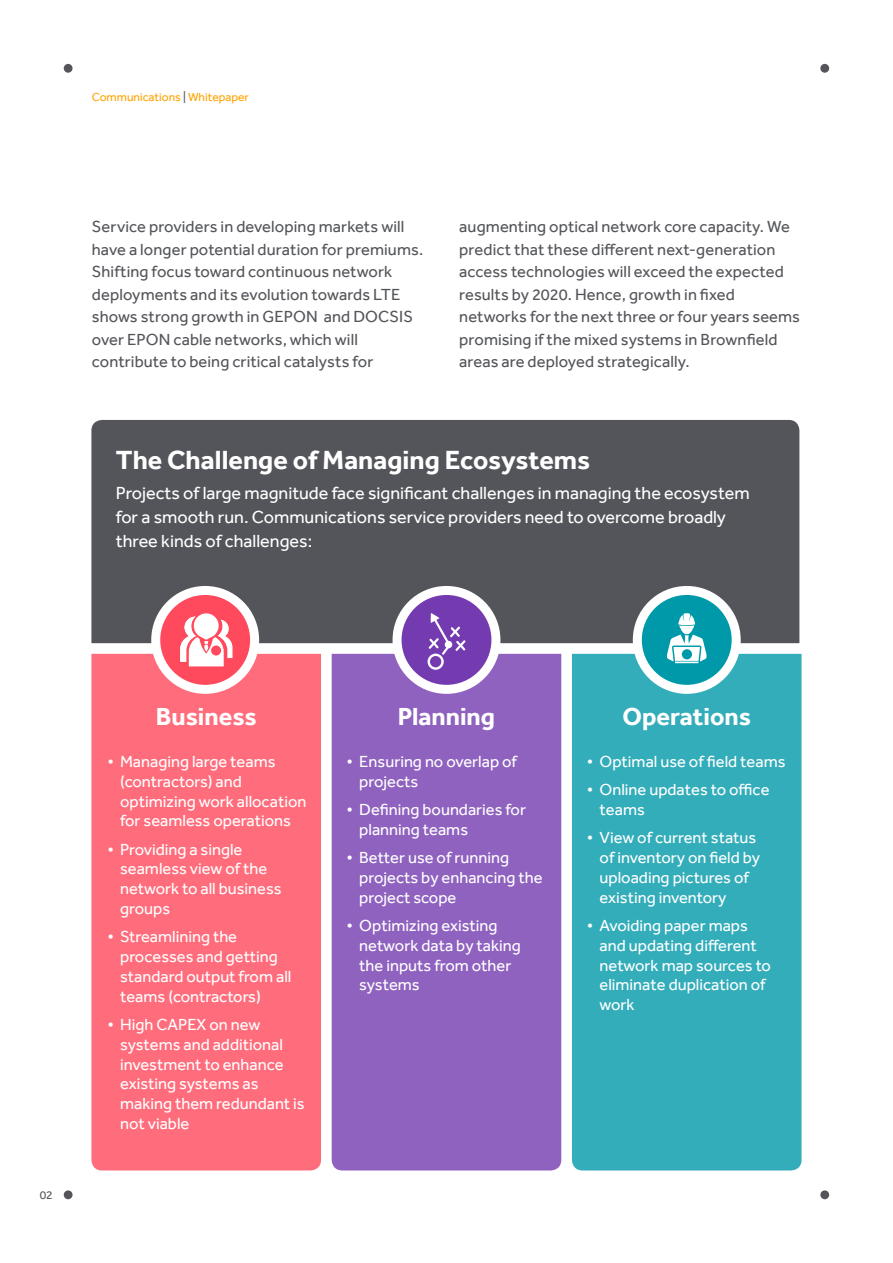
<style>
.page{position:relative;width:893px;height:1263px;background:#fff}
.page>*{position:absolute;margin:0;border:0;box-sizing:border-box;transform-origin:0 0}
.bullet_points{font:700 27px "Effra";color:#fff}
.t1{font:700 25.35px "Effra";color:#fff}
.t2{font:18px/24px "Effra";color:#fff}
.t3{font:16.5px/19.8px "Effra";color:#fff}
.body_content{font:16.5px/22.5px "Effra";letter-spacing:.005em;color:#54555a}
.t4{font:12px "Effra";color:#ffa300}
.t5{font:12px "Effra";color:#54555a}
.s1{color:#54555a}
</style>
<div class="page">
<div style="left:64px;top:1190px;width:9px;height:9px;background:#54555a;border-radius:50%"></div>
<div style="left:820px;top:1190px;width:9px;height:9px;background:#54555a;border-radius:50%"></div>
<div style="left:820px;top:64px;width:9px;height:9px;background:#54555a;border-radius:50%"></div>
<div style="left:64px;top:64px;width:9px;height:9px;background:#54555a;border-radius:50%"></div>
<div style="left:91px;top:420px;width:708px;height:223px;background:#54555a"></div>
<div style="left:91px;top:654px;width:230px;height:516px;background:#ff6d7c"></div>
<div style="left:332px;top:654px;width:229px;height:516px;background:#8f62c0"></div>
<div style="left:572px;top:654px;width:229px;height:516px;background:#33adba"></div>
<svg style="left:156px;top:590px;width:99px;height:99px;fill:#ff495c"></svg>
<div style="left:151px;top:586px;width:108px;height:108px;border:9px solid #fff;border-radius:50%"></div>
<svg style="left:397px;top:590px;width:99px;height:99px;background:#8857bc"></svg>
<div style="left:393px;top:586px;width:107px;height:108px;border:9px solid #fff;border-radius:50%"></div>
<svg style="left:637px;top:590px;width:99px;height:99px;background:#25a7b5"></svg>
<div style="left:633px;top:586px;width:108px;height:108px;border:9px solid #fff;border-radius:50%"></div>
<svg style="left:180px;top:613px;width:52px;height:53px"></svg>
<svg style="left:428px;top:613px;width:38px;height:57px;background:#8e60bf"></svg>
<svg style="left:666px;top:613px;width:41px;height:50px"></svg>
<p class="t4" style="left:92px;top:90px;width:159px">Communications <span class="s1">|</span> Whitepaper</p>
<p class="body_content" style="left:92px;top:215px;width:333px">Service providers in developing markets will have a longer potential duration for premiums.</p>
<p class="body_content" style="left:92px;top:260px;width:302px">Shifting focus toward continuous network</p>
<p class="body_content" style="left:92px;top:283px;width:310px">deployments and its evolution towards LTE</p>
<p class="body_content" style="left:92px;top:305px;width:323px">shows strong growth in GEPON and DOCSIS over EPON cable networks, which will</p>
<p class="body_content" style="left:92px;top:350px;width:283px">contribute to being critical catalysts for</p>
<p class="body_content" style="left:459px;top:215px;width:342px">augmenting optical network core capacity. We predict that these different next-generation access technologies will exceed the expected results by 2020. Hence, growth in fixed networks for the next three or four years seems promising if the mixed systems in Brownfield areas are deployed strategically.</p>
<p class="bullet_points" style="left:116px;top:444px;width:476px">The Challenge of Managing Ecosystems</p>
<p class="t2" style="left:116px;top:481px;width:635px">Projects of large magnitude face significant challenges in managing the ecosystem for a smooth run. Communications service providers need to overcome broadly three kinds of challenges:</p>
<p class="t5" style="left:40px;top:1188px;width:15px">02</p>
<p class="t1" style="left:156px;top:701px;width:102px">Business</p>
<p class="t1" style="left:398px;top:701px;width:99px">Planning</p>
<p class="t1" style="left:622px;top:701px;width:130px">Operations</p>
<p class="t3" style="left:120px;top:751px;width:188px;text-indent:-13px">• Managing large teams (contractors) and optimizing work allocation for seamless operations</p>
<p class="t3" style="left:120px;top:839px;width:163px;text-indent:-13px">• Providing a single seamless view of the network to all business groups</p>
<p class="t3" style="left:120px;top:927px;width:173px;text-indent:-13px">• Streamlining the processes and getting standard output from all teams (contractors)</p>
<p class="t3" style="left:120px;top:1014px;width:186px;text-indent:-13px">• High CAPEX on new systems and additional investment to enhance existing systems as making them redundant is not viable</p>
<p class="t3" style="left:359px;top:751px;width:159px;text-indent:-13px">• Ensuring no overlap of projects</p>
<p class="t3" style="left:359px;top:799px;width:168px;text-indent:-13px">• Defining boundaries for planning teams</p>
<p class="t3" style="left:359px;top:847px;width:185px;text-indent:-13px">• Better use of running projects by enhancing the project scope</p>
<p class="t3" style="left:359px;top:915px;width:163px;text-indent:-13px">• Optimizing existing network data by taking the inputs from other systems</p>
<p class="t3" style="left:587px;top:751px;width:200px">• Optimal use of field teams</p>
<p class="t3" style="left:600px;top:780px;width:171px;text-indent:-13px">• Online updates to office teams</p>
<p class="t3" style="left:600px;top:828px;width:162px;text-indent:-13px">• View of current status of inventory on field by uploading pictures of existing inventory</p>
<p class="t3" style="left:600px;top:915px;width:173px;text-indent:-13px">• Avoiding paper maps and updating different network map sources to eliminate duplication of work</p>
</div>
